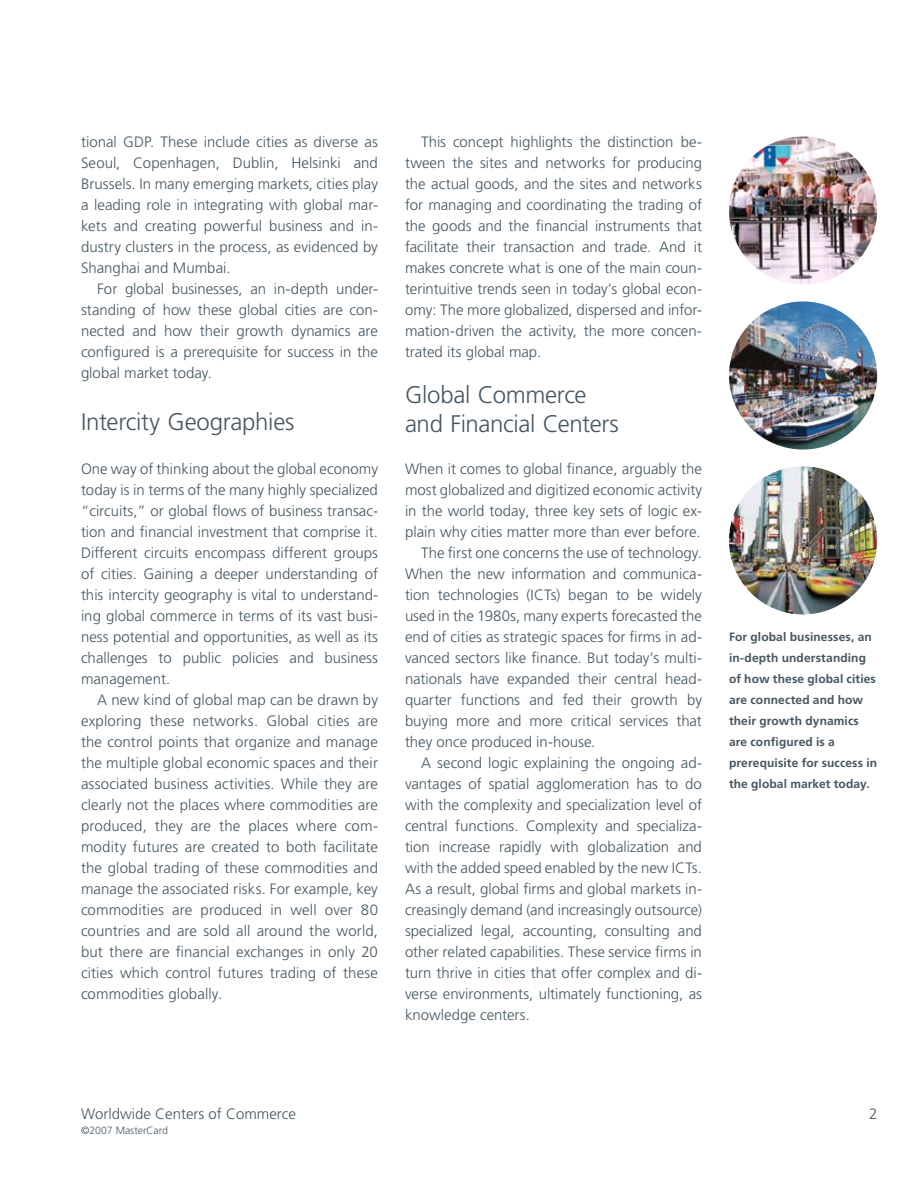
<style>
.page{position:relative;width:918px;height:1188px;background:#fff}
.page>*{position:absolute;margin:0;border:0;box-sizing:border-box;transform-origin:0 0}
.t1{font:300 24px/28.5px "Frutiger";letter-spacing:-.01em;color:#455560}
.t2{font:300 15px/21px "Frutiger";color:#455560;text-align:justify}
.t3{font:700 12px/21px "Frutiger";letter-spacing:.01em;color:#455560}
.t4{font:300 10.5px "Frutiger";color:#455560}
</style>
<div class="page">
<img style="left:729px;top:137px;width:148px;height:147px;border-radius:50%">
<img style="left:729px;top:301px;width:148px;height:149px;border-radius:50%">
<img style="left:729px;top:466px;width:148px;height:148px;border-radius:50%">
<p class="t2" style="left:81px;top:131px;width:299px">tional GDP. These include cities as diverse as Seoul, Copenhagen, Dublin, Helsinki and Brussels. In many emerging markets, cities play a leading role in integrating with global mar&shy;kets and creating powerful business and in&shy;dustry clusters in the process, as evidenced by Shanghai and Mumbai.</p>
<p class="t2" style="left:81px;top:278px;width:299px;text-indent:16px">For global businesses, an in-depth under&shy;standing of how these global cities are con&shy;nected and how their growth dynamics are configured is a prerequisite for success in the global market today.</p>
<h1 class="t1" style="left:81px;top:408px;width:215px">Intercity Geographies</h1>
<p class="t2" style="left:81px;top:458px;width:299px">One way of thinking about the global economy today is in terms of the many highly specialized “circuits,” or global flows of business transac&shy;tion and financial investment that comprise it.<br>Different circuits encompass different groups of cities. Gaining a deeper understanding of this intercity geography is vital to understand&shy;ing global commerce in terms of its vast busi&shy;ness potential and opportunities, as well as its challenges to public policies and business management.</p>
<p class="t2" style="left:81px;top:689px;width:299px;text-indent:16px">A new kind of global map can be drawn by exploring these networks. Global cities are the control points that organize and manage the multiple global economic spaces and their associated business activities. While they are clearly not the places where commodities are produced, they are the places where com&shy;modity futures are created to both facilitate the global trading of these commodities and manage the associated risks. For example, key commodities are produced in well over 80 countries and are sold all around the world, but there are financial exchanges in only 20 cities which control futures trading of these commodities globally.</p>
<p class="t2" style="left:405px;top:131px;width:299px;text-indent:16px">This concept highlights the distinction be&shy;tween the sites and networks for producing the actual goods, and the sites and networks for managing and coordinating the trading of the goods and the financial instruments that facilitate their transaction and trade. And it makes concrete what is one of the main coun&shy;terintuitive trends seen in today’s global econ&shy;omy: The more globalized, dispersed and infor&shy;mation-driven the activity, the more concen&shy;trated its global map.</p>
<h1 class="t1" style="left:405px;top:381px;width:215px">Global Commerce and Financial Centers</h1>
<p class="t2" style="left:405px;top:458px;width:299px">When it comes to global finance, arguably the</p>
<p class="t2" style="left:405px;top:479px;width:299px">most globalized and digitized economic activity</p>
<p class="t2" style="left:405px;top:500px;width:299px">in the world today, three key sets of logic ex-</p>
<p class="t2" style="left:405px;top:521px;width:297px">plain why cities matter more than ever before.</p>
<p class="t2" style="left:421px;top:542px;width:282px">The first one concerns the use of technology.</p>
<p class="t2" style="left:405px;top:563px;width:299px">When the new information and communica-</p>
<p class="t2" style="left:405px;top:584px;width:298px">tion technologies (ICTs) began to be widely</p>
<p class="t2" style="left:405px;top:605px;width:299px">used in the 1980s, many experts forecasted the</p>
<p class="t2" style="left:405px;top:626px;width:299px">end of cities as strategic spaces for firms in ad-</p>
<p class="t2" style="left:405px;top:647px;width:299px">vanced sectors like finance. But today’s multi-</p>
<p class="t2" style="left:405px;top:668px;width:299px">nationals have expanded their central head-</p>
<p class="t2" style="left:405px;top:689px;width:299px">quarter functions and fed their growth by</p>
<p class="t2" style="left:405px;top:710px;width:298px">buying more and more critical services that</p>
<p class="t2" style="left:405px;top:731px;width:192px">they once produced in-house.</p>
<p class="t2" style="left:421px;top:752px;width:282px">A second logic explaining the ongoing ad-</p>
<p class="t2" style="left:405px;top:773px;width:298px">vantages of spatial agglomeration has to do</p>
<p class="t2" style="left:405px;top:794px;width:299px">with the complexity and specialization level of</p>
<p class="t2" style="left:405px;top:815px;width:299px">central functions. Complexity and specializa-</p>
<p class="t2" style="left:405px;top:836px;width:298px">tion increase rapidly with globalization and</p>
<p class="t2" style="left:405px;top:857px;width:298px">with the added speed enabled by the new ICTs.</p>
<p class="t2" style="left:405px;top:878px;width:299px">As a result, global firms and global markets in-</p>
<p class="t2" style="left:405px;top:899px;width:298px">creasingly demand (and increasingly outsource)</p>
<p class="t2" style="left:405px;top:920px;width:298px">specialized legal, accounting, consulting and</p>
<p class="t2" style="left:405px;top:941px;width:298px">other related capabilities. These service firms in</p>
<p class="t2" style="left:405px;top:962px;width:299px">turn thrive in cities that offer complex and di-</p>
<p class="t2" style="left:405px;top:983px;width:299px">verse environments, ultimately functioning, as</p>
<p class="t2" style="left:405px;top:1004px;width:126px">knowledge centers.</p>
<p class="t3" style="left:729px;top:626px;width:150px">For global businesses, an in-depth understanding of how these global cities are connected and how their growth dynamics are configured is a prerequisite for success in the global market today.</p>
<p class="t2" style="left:81px;top:1103px;width:217px">Worldwide Centers of Commerce</p>
<p class="t2" style="left:869px;top:1103px;width:10px">2</p>
<p class="t4" style="left:81px;top:1124px;width:89px">©2007 MasterCard</p>
</div>
